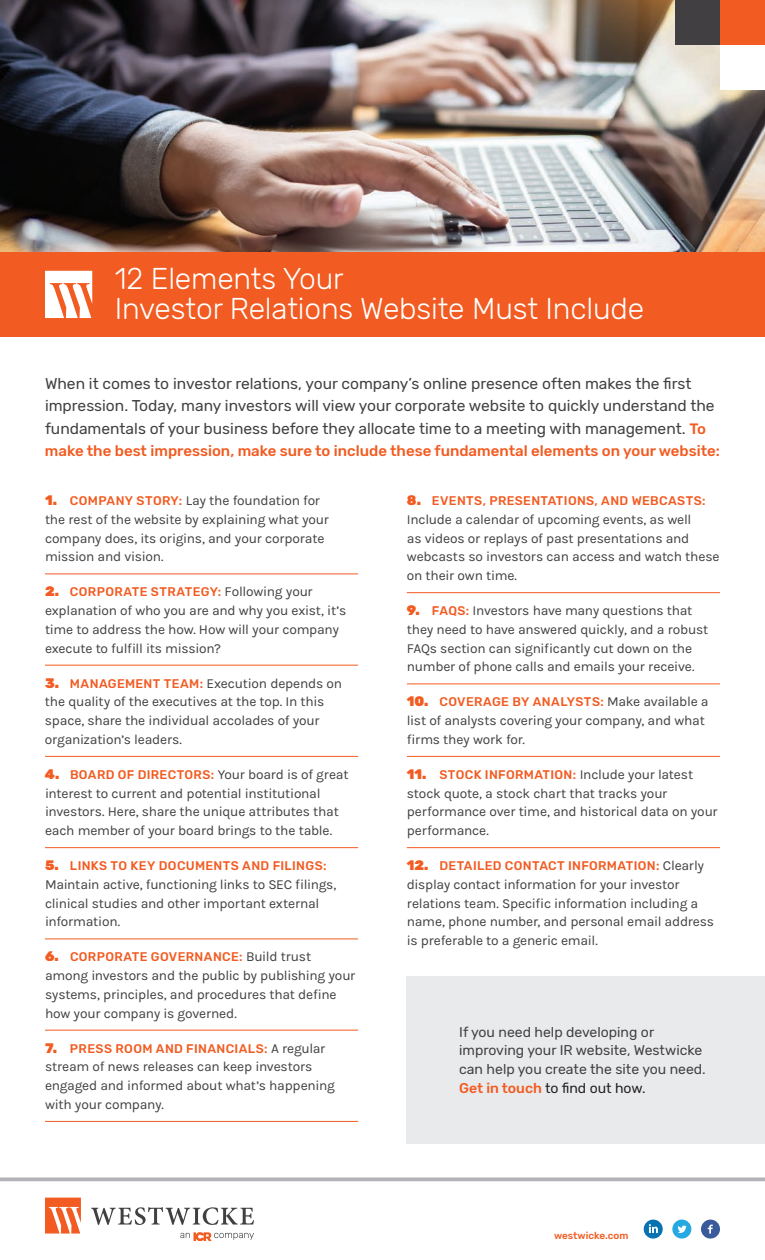
<style>
.page{position:relative;width:765px;height:1260px;background:#fff}
.page>*{position:absolute;margin:0;border:0;box-sizing:border-box;transform-origin:0 0}
.t1{font:300 30px/30px "Rubik";letter-spacing:-.005em;color:#fff}
.t2{font:15.62px/22.5px "Rubik";color:#413f41}
.t3{font:500 15px "Rubik";color:#f25b21}
.t4{font:14px/18.8px "Rubik";color:#413f41}
.t5{font:13.75px/18.8px "Karla";letter-spacing:-.015em;color:#413f41}
.t6{font:500 12.5px "Rubik";letter-spacing:.025em;color:#f25b21}
.t7{font:500 10px "Rubik";color:#f25b21}
.s1{font-weight:500;font-size:15px;color:#f25b21}
.s2{font-family:"Rubik";font-weight:900;color:#f25b21}
.s3{font-family:"Rubik";font-weight:500;font-size:12.5px;color:#f25b21}
.s4{font-weight:900;font-size:13.75px}
.s5{font-family:"Karla";font-weight:400;font-size:13.75px;color:#413f41}
.s6{font-weight:500;color:#f25b21}
.s7{color:#231f20}
</style>
<div class="page">
<svg style="left:45px;top:1198px;width:36px;height:36px"></svg>
<svg style="left:91px;top:1207px;width:163px;height:18px"></svg>
<svg style="left:180px;top:1232px;width:74px;height:9px"></svg>
<svg style="left:644px;top:1220px;width:19px;height:19px"></svg>
<svg style="left:672px;top:1220px;width:19px;height:19px"></svg>
<svg style="left:701px;top:1220px;width:19px;height:19px"></svg>
<div style="left:406px;top:976px;width:358px;height:168px;background:#e9eaeb"></div>
<img style="left:0;top:0;width:765px;height:252px">
<hr style="left:45px;top:574px;width:313px;height:1px;background:#f25b21">
<hr style="left:45px;top:665px;width:313px;height:1px;background:#f25b21">
<hr style="left:45px;top:756px;width:313px;height:1px;background:#f25b21">
<hr style="left:45px;top:847px;width:313px;height:1px;background:#f25b21">
<hr style="left:45px;top:939px;width:313px;height:1px;background:#f25b21">
<hr style="left:45px;top:1030px;width:313px;height:1px;background:#f25b21">
<hr style="left:45px;top:1121px;width:313px;height:1px;background:#f25b21">
<hr style="left:407px;top:592px;width:313px;height:1px;background:#f25b21">
<hr style="left:407px;top:684px;width:313px;height:1px;background:#f25b21">
<hr style="left:407px;top:756px;width:313px;height:1px;background:#f25b21">
<hr style="left:407px;top:847px;width:313px;height:1px;background:#f25b21">
<div style="left:0;top:252px;width:765px;height:85px;background:#f25b21"></div>
<div style="left:675px;top:0;width:45px;height:45px;background:#413f41"></div>
<div style="left:720px;top:45px;width:45px;height:45px;background:#fff"></div>
<div style="left:720px;top:0;width:45px;height:45px;background:#f25b21"></div>
<svg style="left:45px;top:271px;width:47px;height:47px"></svg>
<hr style="left:0;top:1178px;width:765px;height:3px;background:#b2b3b7">
<h1 class="t1" style="left:115px;top:265px;width:531px">12 Elements Your<br>Investor Relations Website Must Include</h1>
<p class="t2" style="left:45px;top:372px;width:671px">When it comes to investor relations, your company’s online presence often makes the first impression. Today, many investors will view your corporate website to quickly understand the fundamentals of your business before they allocate time to a meeting with management. <span class="s1">To</span></p>
<p class="t3" style="left:45px;top:442px;width:676px">make the best impression, make sure to include these fundamental elements on your website:</p>
<p class="t5" style="left:45px;top:491px;width:286px"><span class="s2">1.</span> <span class="s3">COMPANY STORY:</span> Lay the foundation for the rest of the website by explaining what your company does, its origins, and your corporate mission and vision.</p>
<p class="t6" style="left:45px;top:585px;width:269px"><span class="s4">2.</span> CORPORATE STRATEGY: <span class="s5">Following your</span></p>
<p class="t5" style="left:45px;top:601px;width:303px">explanation of who you are and why you exist, it’s time to address the how. How will your company execute to fulfill its mission?</p>
<p class="t5" style="left:45px;top:674px;width:299px"><span class="s2">3.</span> <span class="s3">MANAGEMENT TEAM:</span> Execution depends on the quality of the executives at the top. In this space, share the individual accolades of your organization’s leaders.</p>
<p class="t5" style="left:45px;top:765px;width:305px"><span class="s2">4.</span> <span class="s3">BOARD OF DIRECTORS:</span> Your board is of great interest to current and potential institutional investors. Here, share the unique attributes that each member of your board brings to the table.</p>
<p class="t6" style="left:45px;top:858px;width:283px"><span class="s4">5.</span> LINKS TO KEY DOCUMENTS AND FILINGS:</p>
<p class="t5" style="left:45px;top:875px;width:293px">Maintain active, functioning links to SEC filings, clinical studies and other important external information.</p>
<p class="t6" style="left:45px;top:950px;width:268px"><span class="s4">6.</span> CORPORATE GOVERNANCE: <span class="s5">Build trust</span></p>
<p class="t5" style="left:45px;top:966px;width:312px">among investors and the public by publishing your systems, principles, and procedures that define how your company is governed.</p>
<p class="t6" style="left:45px;top:1041px;width:282px"><span class="s4">7.</span> PRESS ROOM AND FINANCIALS: <span class="s5">A regular</span></p>
<p class="t5" style="left:45px;top:1058px;width:291px">stream of news releases can keep investors engaged and informed about what’s happening with your company.</p>
<p class="t6" style="left:407px;top:493px;width:300px"><span class="s4">8.</span> EVENTS, PRESENTATIONS, AND WEBCASTS:</p>
<p class="t5" style="left:407px;top:510px;width:314px">Include a calendar of upcoming events, as well<br>as videos or replays of past presentations and webcasts so investors can access and watch these on their own time.</p>
<p class="t5" style="left:407px;top:601px;width:303px"><span class="s2">9.</span> <span class="s3">FAQS:</span> Investors have many questions that they need to have answered quickly, and a robust FAQs section can significantly cut down on the number of phone calls and emails your receive.</p>
<p class="t6" style="left:407px;top:695px;width:303px"><span class="s4">10.</span> COVERAGE BY ANALYSTS: <span class="s5">Make available a</span></p>
<p class="t5" style="left:407px;top:711px;width:299px">list of analysts covering your company, and what firms they work for.</p>
<p class="t6" style="left:407px;top:767px;width:288px"><span class="s4">11.</span> STOCK INFORMATION: <span class="s5">Include your latest</span></p>
<p class="t5" style="left:407px;top:784px;width:312px">stock quote, a stock chart that tracks your performance over time, and historical data on your performance.</p>
<p class="t6" style="left:407px;top:858px;width:299px"><span class="s4">12.</span> DETAILED CONTACT INFORMATION: <span class="s5">Clearly</span></p>
<p class="t5" style="left:407px;top:875px;width:309px">display contact information for your investor relations team. Specific information including a name, phone number, and personal email address is preferable to a generic email.</p>
<p class="t4" style="left:459px;top:1023px;width:248px">If you need help developing or improving your IR website, Westwicke can help you create the site you need.<br><span class="s6">Get in touch</span> <span class="s7">to find out how.</span></p>
<p class="t7" style="left:554px;top:1229px;width:76px">westwicke.com</p>
</div>
